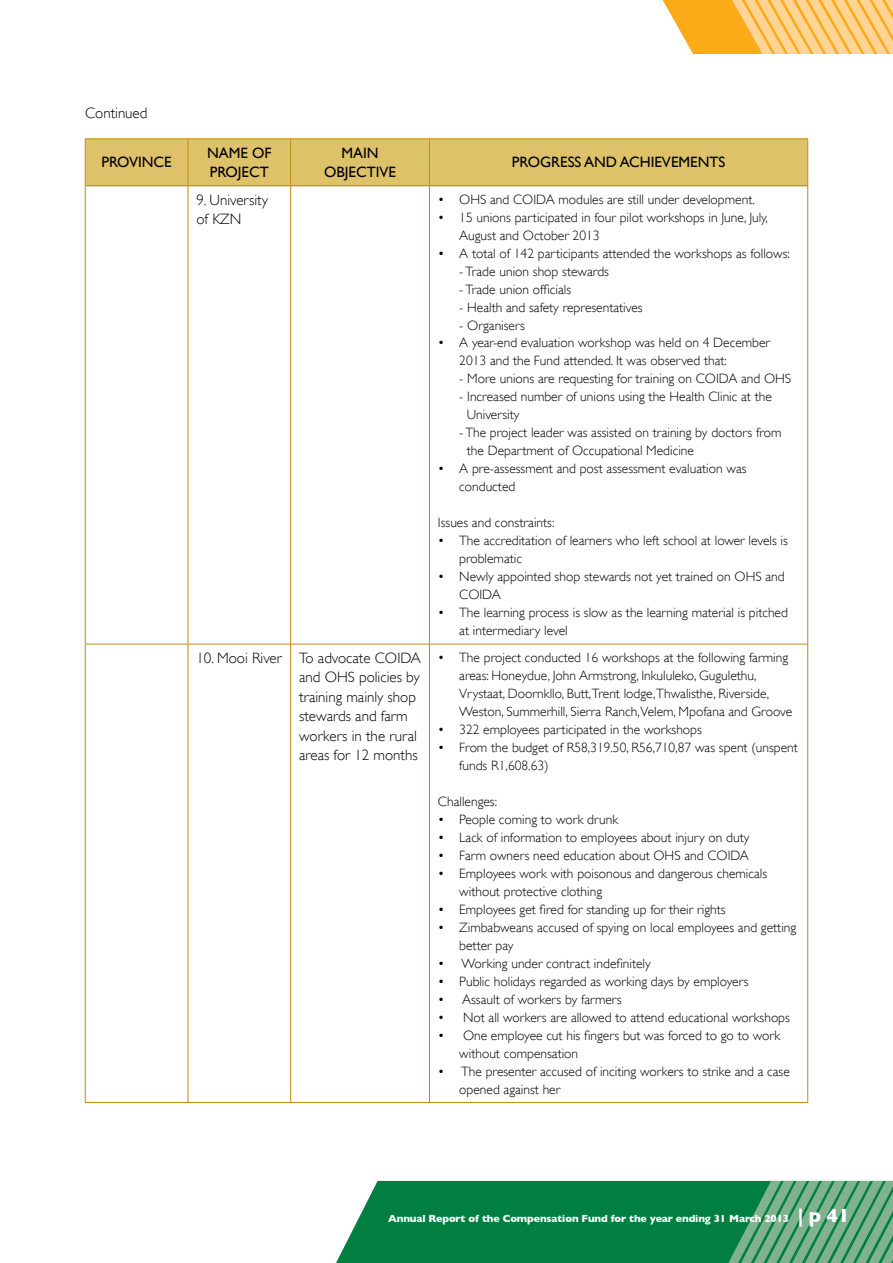
<style>
.page{position:relative;width:893px;height:1263px;background:#fff}
.page>*{position:absolute;margin:0;border:0;box-sizing:border-box;transform-origin:0 0}
.t1{font:300 15px/19.5px "Gill Sans";color:#000}
.t2{font:15px/19.5px "Gill Sans";color:#000}
.t3{font:300 13.5px/18px "Gill Sans";color:#000}
.t4{font:700 10.5px "Gill Sans";letter-spacing:-.01em;color:#fff}
.s1{font-size:19.5px}
</style>
<div class="page">
<svg style="left:663px;top:0;width:230px;height:54px;background:#fdc464"></svg>
<div style="left:336px;top:1181px;width:392px;height:82px;background:#007f41"></div>
<svg style="left:728px;top:1181px;width:165px;height:82px;background:#57a176"></svg>
<hr style="left:85px;top:186px;width:1px;height:458px;background:#c58a10">
<hr style="left:188px;top:186px;width:1px;height:458px;background:#c58a10">
<hr style="left:290px;top:186px;width:1px;height:458px;background:#c58a10">
<hr style="left:429px;top:186px;width:1px;height:458px;background:#c58a10">
<hr style="left:807px;top:186px;width:1px;height:458px;background:#c58a10">
<hr style="left:85px;top:644px;width:103px;height:1px;background:#c58a10">
<hr style="left:85px;top:644px;width:1px;height:458px;background:#c58a10">
<hr style="left:188px;top:644px;width:103px;height:1px;background:#c58a10">
<hr style="left:188px;top:644px;width:1px;height:458px;background:#c58a10">
<hr style="left:291px;top:644px;width:138px;height:1px;background:#c58a10">
<hr style="left:290px;top:644px;width:1px;height:458px;background:#c58a10">
<hr style="left:429px;top:644px;width:379px;height:1px;background:#c58a10">
<hr style="left:429px;top:644px;width:1px;height:458px;background:#c58a10">
<hr style="left:807px;top:644px;width:1px;height:458px;background:#c58a10">
<hr style="left:85px;top:1102px;width:103px;height:1px;background:#c58a10">
<hr style="left:188px;top:1102px;width:103px;height:1px;background:#c58a10">
<hr style="left:291px;top:1102px;width:138px;height:1px;background:#c58a10">
<hr style="left:429px;top:1102px;width:379px;height:1px;background:#c58a10">
<div style="left:86px;top:140px;width:721px;height:45px;background:#dec26a"></div>
<hr style="left:85px;top:139px;width:103px;height:1px;background:#c58a10">
<hr style="left:85px;top:139px;width:1px;height:46px;background:#c58a10">
<hr style="left:188px;top:139px;width:103px;height:1px;background:#c58a10">
<hr style="left:188px;top:139px;width:1px;height:46px;background:#c58a10">
<hr style="left:291px;top:139px;width:138px;height:1px;background:#c58a10">
<hr style="left:290px;top:139px;width:1px;height:46px;background:#c58a10">
<hr style="left:429px;top:139px;width:379px;height:1px;background:#c58a10">
<hr style="left:429px;top:139px;width:1px;height:46px;background:#c58a10">
<hr style="left:807px;top:139px;width:1px;height:46px;background:#c58a10">
<hr style="left:85px;top:185px;width:103px;height:1px;background:#c58a10">
<hr style="left:188px;top:185px;width:103px;height:1px;background:#c58a10">
<hr style="left:291px;top:185px;width:138px;height:1px;background:#c58a10">
<hr style="left:429px;top:185px;width:379px;height:1px;background:#c58a10">
<p class="t1" style="left:85px;top:103px;width:64px">Continued</p>
<p class="t2" style="left:101px;top:152px;width:72px">PROVINCE</p>
<p class="t2" style="left:207px;top:143px;width:66px">NAME OF<br>PROJECT</p>
<p class="t2" style="left:324px;top:143px;width:74px;text-align:center">MAIN<br>OBJECTIVE</p>
<p class="t2" style="left:512px;top:152px;width:215px">PROGRESS AND ACHIEVEMENTS</p>
<p class="t1" style="left:196px;top:190px;width:73px">9. University of KZN</p>
<p class="t3" style="left:438px;top:190px;width:318px">• OHS and COIDA modules are still under development.</p>
<p class="t3" style="left:459px;top:208px;width:310px;text-indent:-21px">• 15 unions participated in four pilot workshops in June, July,<br>August and October 2013</p>
<p class="t3" style="left:438px;top:244px;width:353px">• A total of 142 participants attended the workshops as follows:</p>
<p class="t3" style="left:459px;top:262px;width:151px">- Trade union shop stewards</p>
<p class="t3" style="left:459px;top:280px;width:113px">- Trade union officials</p>
<p class="t3" style="left:459px;top:298px;width:185px">- H ealth and safety representatives</p>
<p class="t3" style="left:459px;top:316px;width:67px">- Organisers</p>
<p class="t3" style="left:459px;top:334px;width:312px;text-indent:-21px">• A year-end evaluation workshop was held on 4 December<br>2013 and the Fund attended. It was observed that:</p>
<p class="t3" style="left:459px;top:370px;width:333px">- More unions are requesting for training on COIDA and OHS</p>
<p class="t3" style="left:467px;top:388px;width:307px;text-indent:-8px">- Increased number of unions using the Health Clinic at the<br>University</p>
<p class="t3" style="left:467px;top:424px;width:316px;text-indent:-8px">- The project leader was assisted on training by doctors from the Department of Occupational Medicine</p>
<p class="t3" style="left:459px;top:460px;width:289px;text-indent:-21px">• A pre-assessment and post assessment evaluation was conducted</p>
<p class="t3" style="left:438px;top:514px;width:118px">Issues and constraints:</p>
<p class="t3" style="left:459px;top:532px;width:330px;text-indent:-21px">• The accreditation of learners who left school at lower levels is problematic</p>
<p class="t3" style="left:459px;top:568px;width:327px;text-indent:-21px">• Newly appointed shop stewards not yet trained on OH S and<br>COIDA</p>
<p class="t3" style="left:459px;top:604px;width:330px;text-indent:-21px">• The learning process is slow as the learning material is pitched at intermediary level</p>
<p class="t1" style="left:299px;top:648px;width:123px;text-indent:-103px">10. Mooi River To advocate COIDA and OHS policies by training mainly shop stewards and farm workers in the rural areas for 12 months</p>
<p class="t3" style="left:459px;top:648px;width:334px;text-indent:-21px">• The project conducted 16 workshops at the following farming areas: Honeydue, John Armstrong, Inkululeko, Gugulethu, Vrystaat, Doornkllo, Butt,Trent lodge,Thwalisthe, Riverside, Weston, Summerhill, Sierra Ranch,Velem, Mpofana and Groove</p>
<p class="t3" style="left:438px;top:720px;width:265px">• 322 employees participated in the workshops</p>
<p class="t3" style="left:459px;top:738px;width:340px;text-indent:-21px">• From the budget of R58,319.50, R56,710,87 was spent (unspent funds R1,608.63)</p>
<p class="t3" style="left:438px;top:792px;width:61px">Challenges:</p>
<p class="t3" style="left:438px;top:810px;width:182px">• People coming to work drunk</p>
<p class="t3" style="left:438px;top:828px;width:313px">• Lack of information to employees about injury on duty</p>
<p class="t3" style="left:438px;top:846px;width:312px">• Farm owners need education about OH S and COIDA</p>
<p class="t3" style="left:459px;top:864px;width:309px;text-indent:-21px">• Employees work with poisonous and dangerous chemicals without protective clothing</p>
<p class="t3" style="left:438px;top:900px;width:289px">• Employees get fired for standing up for their rights</p>
<p class="t3" style="left:459px;top:918px;width:338px;text-indent:-21px">• Zimbabweans accused of spying on local employees and getting better pay</p>
<p class="t3" style="left:438px;top:954px;width:214px">• Working under contract indefinitely</p>
<p class="t3" style="left:438px;top:972px;width:312px">• Public holidays regarded as working days by employers</p>
<p class="t3" style="left:438px;top:990px;width:185px">• Assault of workers by farmers</p>
<p class="t3" style="left:438px;top:1008px;width:353px">• Not all workers are allowed to attend educational workshops</p>
<p class="t3" style="left:459px;top:1026px;width:323px;text-indent:-21px">• One employee cut his fingers but was forced to go to work without compensation</p>
<p class="t3" style="left:459px;top:1062px;width:332px;text-indent:-21px">• The presenter accused of inciting workers to strike and a case opened against her</p>
<p class="t4" style="left:388px;top:1213px;width:463px">Annual Report of the Compensation Fund for the year ending 31 March 2013 <span class="s1">| p 41</span></p>
</div>
